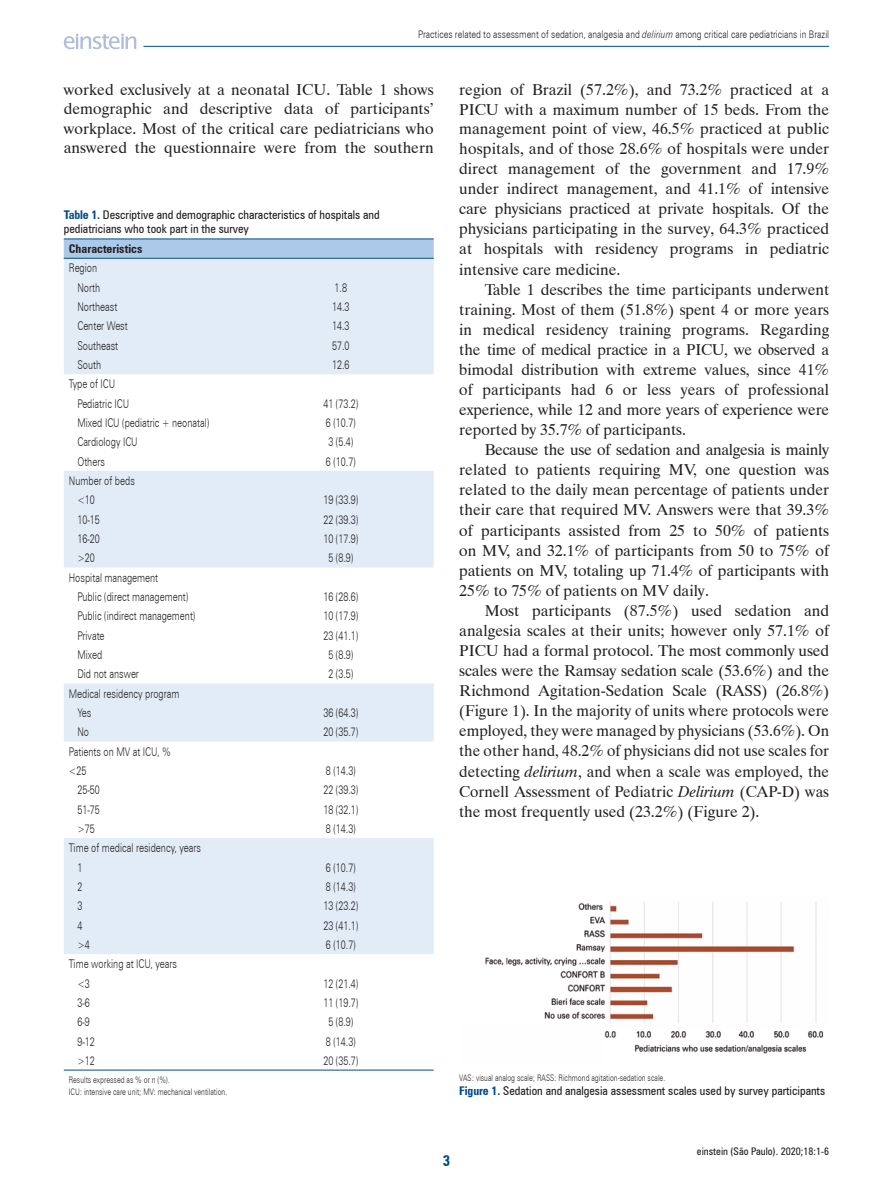
<style>
.page{position:relative;width:893px;height:1191px;background:#fff}
.page>*{position:absolute;margin:0;border:0;box-sizing:border-box;transform-origin:0 0}
.t1{font:15.75px/20.1px "Dutch 801 BT";color:#231f20;text-align:justify}
.t2{font:700 condensed 15px "Zurich BT";color:#004a8b}
.t3{font:300 12px/19.4px "Zurich BT";color:#231f20;scale:.75 1}
.t4{font:condensed 12px/13.5px "Zurich BT";color:#231f20}
.t5{font:700 condensed 12px "Zurich BT";color:#231f20}
.t6{font:300 10.5px "Zurich BT";color:#231f20;scale:.8 1}
.t7{font:condensed 10.5px "Zurich BT";color:#231f20}
.t8{font:300 9px/12px "Zurich BT";color:#231f20;scale:.75 1}
.s1{font-style:italic}
.s2{font-weight:700;color:#004a8b}
</style>
<div class="page">
<svg style="left:64px;top:34px;width:72px;height:15px"></svg>
<hr style="left:143px;top:46px;width:686px;height:1px;background:#004a8b">
<img style="left:485px;top:902px;width:339px;height:152px">
<svg style="left:64px;top:239px;width:370px;height:19px;background:#a5c4e5"></svg>
<svg style="left:64px;top:259px;width:370px;height:695px;fill:#e1ecf7"></svg>
<hr style="left:64px;top:238px;width:184px;height:1px;background:#004a8b">
<hr style="left:248px;top:238px;width:186px;height:1px;background:#004a8b">
<hr style="left:64px;top:258px;width:184px;height:1px;background:#004a8b">
<hr style="left:248px;top:258px;width:186px;height:1px;background:#004a8b">
<hr style="left:64px;top:1069px;width:184px;height:1px;background:#004a8b">
<hr style="left:248px;top:1069px;width:186px;height:1px;background:#004a8b">
<p class="t6" style="left:418px;top:28px;width:515px">Practices related to assessment of sedation, analgesia and <span class="s1">delirium</span> among critical care pediatricians in Brazil</p>
<p class="t1" style="left:64px;top:80px;width:371px;line-height:19.5px">worked exclusively at a neonatal ICU. Table 1 shows demographic and descriptive data of participants’ workplace. Most of the critical care pediatricians who answered the questionnaire were from the southern</p>
<p class="t4" style="left:64px;top:208px;width:317px"><span class="s2">Table 1.</span> Descriptive and demographic characteristics of hospitals and pediatricians who took part in the survey</p>
<p class="t5" style="left:69px;top:242px;width:75px">Characteristics</p>
<p class="t3" style="left:69px;top:258px;width:43px;text-align:right">Region<br>North</p>
<p class="t3" style="left:335px;top:278px;width:18px">1.8</p>
<p class="t3" style="left:77px;top:297px;width:55px">Northeast</p>
<p class="t3" style="left:332px;top:297px;width:25px">14.3</p>
<p class="t3" style="left:77px;top:316px;width:69px">Center West</p>
<p class="t3" style="left:332px;top:316px;width:25px">14.3</p>
<p class="t3" style="left:77px;top:336px;width:56px">Southeast</p>
<p class="t3" style="left:332px;top:336px;width:25px">57.0</p>
<p class="t3" style="left:77px;top:355px;width:33px">South</p>
<p class="t3" style="left:332px;top:355px;width:25px">12.6</p>
<p class="t3" style="left:77px;top:374px;width:71px;text-indent:-9px">Type of ICU<br>Pediatric ICU</p>
<p class="t3" style="left:323px;top:394px;width:48px">41 (73.2)</p>
<p class="t3" style="left:77px;top:413px;width:177px">Mixed ICU (pediatric + neonatal)</p>
<p class="t3" style="left:326px;top:413px;width:41px">6 (10.7)</p>
<p class="t3" style="left:77px;top:432px;width:82px">Cardiology ICU</p>
<p class="t3" style="left:328px;top:432px;width:35px">3 (5.4)</p>
<p class="t3" style="left:77px;top:452px;width:38px">Others</p>
<p class="t3" style="left:326px;top:452px;width:41px">6 (10.7)</p>
<p class="t3" style="left:77px;top:471px;width:78px;text-indent:-9px">Number of beds &lt;10</p>
<p class="t3" style="left:323px;top:490px;width:48px">19 (33.9)</p>
<p class="t3" style="left:77px;top:510px;width:31px">10-15</p>
<p class="t3" style="left:323px;top:510px;width:48px">22 (39.3)</p>
<p class="t3" style="left:77px;top:529px;width:31px">16-20</p>
<p class="t3" style="left:323px;top:529px;width:48px">10 (17.9)</p>
<p class="t3" style="left:77px;top:548px;width:25px">&gt;20</p>
<p class="t3" style="left:328px;top:548px;width:35px">5 (8.9)</p>
<p class="t3" style="left:77px;top:567px;width:149px;text-indent:-9px">Hospital management<br>Public (direct management)</p>
<p class="t3" style="left:323px;top:587px;width:48px">16 (28.6)</p>
<p class="t3" style="left:77px;top:606px;width:159px">Public (indirect management)</p>
<p class="t3" style="left:323px;top:606px;width:48px">10 (17.9)</p>
<p class="t3" style="left:77px;top:625px;width:38px">Private</p>
<p class="t3" style="left:323px;top:625px;width:48px">23 (41.1)</p>
<p class="t3" style="left:77px;top:645px;width:35px">Mixed</p>
<p class="t3" style="left:328px;top:645px;width:35px">5 (8.9)</p>
<p class="t3" style="left:77px;top:664px;width:84px">Did not answer</p>
<p class="t3" style="left:328px;top:664px;width:35px">2 (3.5)</p>
<p class="t3" style="left:77px;top:683px;width:138px;text-indent:-9px">Medical residency program<br>Yes</p>
<p class="t3" style="left:323px;top:703px;width:48px">36 (64.3)</p>
<p class="t3" style="left:77px;top:722px;width:17px">No</p>
<p class="t3" style="left:323px;top:722px;width:48px">20 (35.7)</p>
<p class="t3" style="left:69px;top:741px;width:137px">Patients on MV at ICU, % &lt;25</p>
<p class="t3" style="left:326px;top:761px;width:41px">8 (14.3)</p>
<p class="t3" style="left:77px;top:780px;width:31px">25-50</p>
<p class="t3" style="left:323px;top:780px;width:48px">22 (39.3)</p>
<p class="t3" style="left:77px;top:799px;width:31px">51-75</p>
<p class="t3" style="left:323px;top:799px;width:48px">18 (32.1)</p>
<p class="t3" style="left:77px;top:819px;width:25px">&gt;75</p>
<p class="t3" style="left:326px;top:819px;width:41px">8 (14.3)</p>
<p class="t3" style="left:77px;top:838px;width:166px;text-indent:-9px">Time of medical residency, years<br>1</p>
<p class="t3" style="left:326px;top:857px;width:41px">6 (10.7)</p>
<p class="t3" style="left:77px;top:877px;width:8px">2</p>
<p class="t3" style="left:326px;top:877px;width:41px">8 (14.3)</p>
<p class="t3" style="left:77px;top:896px;width:8px">3</p>
<p class="t3" style="left:323px;top:896px;width:48px">13 (23.2)</p>
<p class="t3" style="left:77px;top:915px;width:8px">4</p>
<p class="t3" style="left:323px;top:915px;width:48px">23 (41.1)</p>
<p class="t3" style="left:77px;top:935px;width:18px">&gt;4</p>
<p class="t3" style="left:326px;top:935px;width:41px">6 (10.7)</p>
<p class="t3" style="left:77px;top:954px;width:134px;text-indent:-9px">Time working at ICU, years &lt;3</p>
<p class="t3" style="left:323px;top:973px;width:48px">12 (21.4)</p>
<p class="t3" style="left:77px;top:993px;width:18px">3-6</p>
<p class="t3" style="left:323px;top:993px;width:48px">11 (19.7)</p>
<p class="t3" style="left:77px;top:1012px;width:18px">6-9</p>
<p class="t3" style="left:328px;top:1012px;width:35px">5 (8.9)</p>
<p class="t3" style="left:77px;top:1031px;width:25px">9-12</p>
<p class="t3" style="left:326px;top:1031px;width:41px">8 (14.3)</p>
<p class="t3" style="left:77px;top:1050px;width:25px">&gt;12</p>
<p class="t3" style="left:323px;top:1050px;width:48px">20 (35.7)</p>
<p class="t8" style="left:69px;top:1073px;width:213px">Results expressed as % or n (%).<br>ICU: intensive care unit; MV: mechanical ventilation.</p>
<p class="t1" style="left:459px;top:79px;width:371px">region of Brazil (57.2%), and 73.2% practiced at a PICU with a maximum number of 15 beds. From the management point of view, 46.5% practiced at public hospitals, and of those 28.6% of hospitals were under direct management of the government and 17.9% under indirect management, and 41.1% of intensive care physicians practiced at private hospitals. Of the physicians participating in the survey, 64.3% practiced at hospitals with residency programs in pediatric intensive care medicine.</p>
<p class="t1" style="left:459px;top:279px;width:371px;text-indent:26px">Table 1 describes the time participants underwent training. Most of them (51.8%) spent 4 or more years in medical residency training programs. Regarding the time of medical practice in a PICU, we observed a bimodal distribution with extreme values, since 41% of participants had 6 or less years of professional experience, while 12 and more years of experience were reported by 35.7% of participants.</p>
<p class="t1" style="left:459px;top:439px;width:371px;text-indent:26px">Because the use of sedation and analgesia is mainly related to patients requiring MV, one question was related to the daily mean percentage of patients under their care that required MV. Answers were that 39.3% of participants assisted from 25 to 50% of patients on MV, and 32.1% of participants from 50 to 75% of patients on MV, totaling up 71.4% of participants with 25% to 75% of patients on MV daily.</p>
<p class="t1" style="left:459px;top:600px;width:371px;text-indent:26px">Most participants (87.5%) used sedation and analgesia scales at their units; however only 57.1% of PICU had a formal protocol. The most commonly used scales were the Ramsay sedation scale (53.6%) and the Richmond Agitation-Sedation Scale (RASS) (26.8%) (Figure 1). In the majority of units where protocols were employed, they were managed by physicians (53.6%). On the other hand, 48.2% of physicians did not use scales for detecting <span class="s1">delirium</span>, and when a scale was employed, the Cornell Assessment of Pediatric <span class="s1">Delirium</span> (CAP-D) was the most frequently used (23.2%) (Figure 2).</p>
<p class="t8" style="left:459px;top:1071px;width:276px">VAS: visual analog scale; RASS: Richmond agitation-sedation scale.</p>
<p class="t4" style="left:459px;top:1084px;width:367px"><span class="s2">Figure 1.</span> Sedation and analgesia assessment scales used by survey participants</p>
<p class="t2" style="left:443px;top:1151px;width:9px">3</p>
<p class="t7" style="left:697px;top:1144px;width:134px">einstein (São Paulo). 2020;18:1-6</p>
</div>
